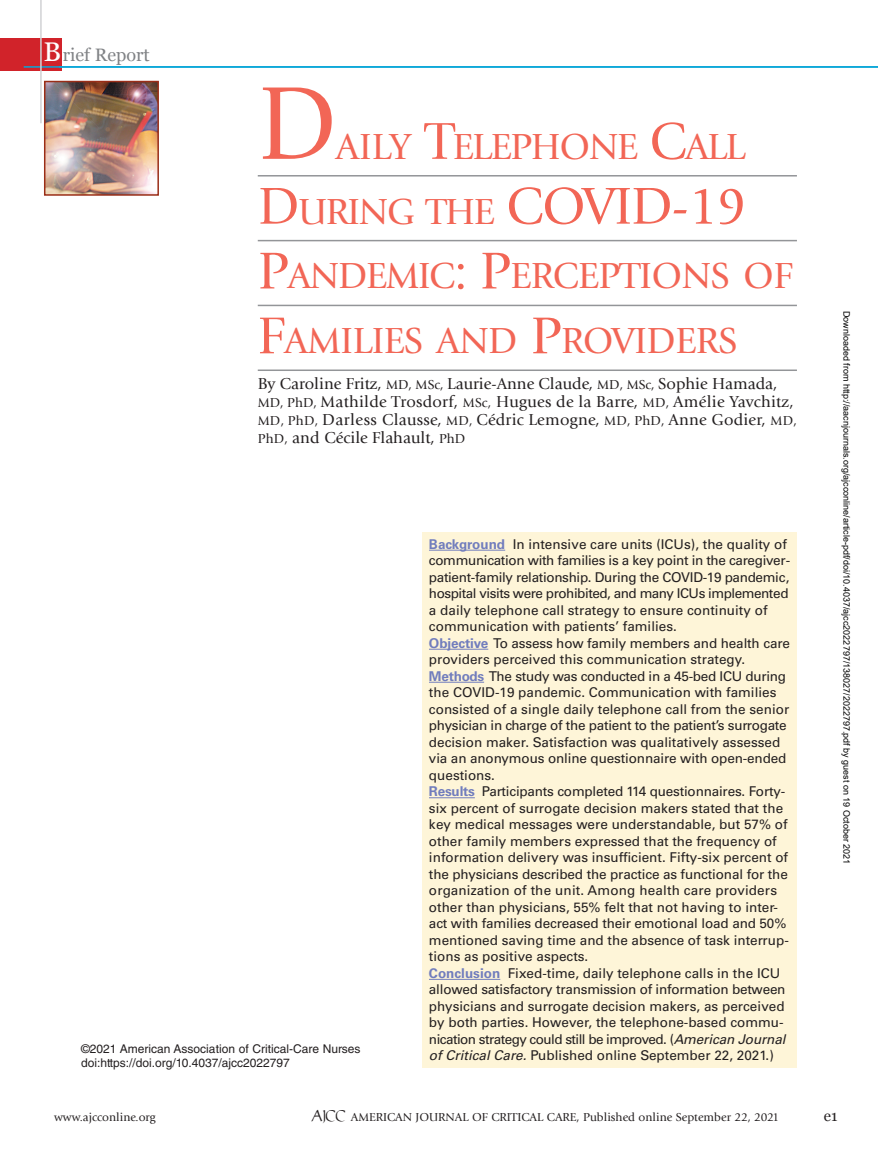
<style>
.page{position:relative;width:878px;height:1175px;background:#fff}
.page>*{position:absolute;margin:0;border:0;box-sizing:border-box;transform-origin:0 0}
.t1{font:108px "Giovanni Std";color:#f26656;scale:.95 1}
.t2{font:54px "Giovanni Std";letter-spacing:-.025em;color:#f26656}
.t3{font:37.8px/64.8px "Giovanni Std";letter-spacing:-.015em;color:#f26656}
.t4{font:37.8px "Giovanni Std";letter-spacing:-.035em;color:#f26656}
.t5{font:18px "Georgia";color:#808285}
.t6{font:16.5px/18px "Giovanni Std";letter-spacing:.015em;color:#231f20}
.t7{font:15px "Georgia";color:#231f20}
.t8{font:13.5px/16.5px "Univers LT Std";color:#231f20}
.t9{font:12px/14.4px "Helvetica LT Std";color:#231f20}
.t10{font:12px "Giovanni Std";color:#231f20}
.t11{font:9px "Arial";color:#000}
.s1{font-size:27px;color:#fff}
.s2{font-size:54px}
.s3{font-size:37.8px}
.s4{font-size:13.5px}
.s5{font-weight:700;color:#717dbd}
.s6{font-style:italic}
.s7{font-family:"Publius";font-size:13.5px}
</style>
<div class="page">
<div style="left:0;top:38px;width:61px;height:32px;background:#d1232a"></div>
<hr style="left:24px;top:66px;width:854px;height:2px;background:#08a6d8">
<hr style="left:40px;top:0;width:2px;height:123px;background:#d1d2d4">
<img style="left:47px;top:84px;width:109px;height:109px">
<div style="left:44px;top:81px;width:115px;height:115px;border:2px solid #9a2d17"></div>
<div style="left:422px;top:532px;width:374px;height:535px;background:#fef5d8"></div>
<hr style="left:429px;top:550px;width:76px;height:1px;background:#717dbd">
<hr style="left:429px;top:649px;width:59px;height:1px;background:#717dbd">
<hr style="left:429px;top:682px;width:55px;height:1px;background:#717dbd">
<hr style="left:429px;top:797px;width:46px;height:1px;background:#717dbd">
<hr style="left:429px;top:979px;width:71px;height:1px;background:#717dbd">
<hr style="left:258px;top:175px;width:538px;height:1px;background:#939598">
<hr style="left:258px;top:240px;width:538px;height:1px;background:#939598">
<hr style="left:258px;top:305px;width:538px;height:1px;background:#939598">
<hr style="left:258px;top:369px;width:538px;height:2px;background:#939598">
<h3 class="t5" style="left:43px;top:42px;width:108px"><span class="s1">B</span>rief Report</h3>
<h1 class="t1" style="left:258px;top:63px;width:86px">D</h1>
<h3 class="t4" style="left:335px;top:125px;width:411px">AILY <span class="s2">T</span>ELEPHONE <span class="s2">C</span>ALL</h3>
<h2 class="t2" style="left:258px;top:176px;width:490px">D<span class="s3">URING THE</span> COVID-19</h2>
<h3 class="t3" style="left:258px;top:244px;width:536px"><span class="s2">P</span>ANDEMIC<span class="s2">: P</span>ERCEPTIONS OF<br><span class="s2">F</span>AMILIES AND <span class="s2">P</span>ROVIDERS</h3>
<p class="t6" style="left:258px;top:375px;width:540px">By Caroline Fritz, <span class="s4">MD, MSc,</span> Laurie-Anne Claude, <span class="s4">MD, MSc,</span> Sophie Hamada, <span class="s4">MD, PhD,</span> Mathilde Trosdorf, <span class="s4">MSc,</span> Hugues de la Barre, <span class="s4">MD,</span> Amélie Yavchitz, <span class="s4">MD, PhD,</span> Darless Clausse, <span class="s4">MD,</span> Cédric Lemogne, <span class="s4">MD, PhD,</span> Anne Godier, <span class="s4">MD, PhD,</span> and Cécile Flahault, <span class="s4">PhD</span></p>
<p class="t9" style="left:81px;top:1041px;width:281px">©2021 American Association of Critical-Care Nurses doi:https://doi.org/10.4037/ajcc2022797</p>
<p class="t8" style="left:429px;top:536px;width:363px"><span class="s5">Background</span> In intensive care units (ICUs), the quality of communication with families is a key point in the caregiver&shy;patient-family relationship. During the COVID-19 pandemic, hospital visits were prohibited, and many ICUs implemented a daily telephone call strategy to ensure continuity of communication with patients’ families.<br><span class="s5">Objective</span> To assess how family members and health care providers perceived this communication strategy.<br><span class="s5">Methods</span> The study was conducted in a 45-bed ICU during the COVID-19 pandemic. Communication with families consisted of a single daily telephone call from the senior physician in charge of the patient to the patient’s surrogate decision maker. Satisfaction was qualitatively assessed via an anonymous online questionnaire with open-ended questions.<br><span class="s5">Results</span> Participants completed 114 questionnaires. Forty&shy;six percent of surrogate decision makers stated that the key medical messages were understandable, but 57% of other family members expressed that the frequency of information delivery was insufficient. Fifty-six percent of the physicians described the practice as functional for the organization of the unit. Among health care providers other than physicians, 55% felt that not having to inter&shy;act with families decreased their emotional load and 50% mentioned saving time and the absence of task interrup&shy;tions as positive aspects.<br><span class="s5">Conclusion</span> Fixed-time, daily telephone calls in the ICU allowed satisfactory transmission of information between physicians and surrogate decision makers, as perceived by both parties. However, the telephone-based commu&shy;nication strategy could still be improved. (<span class="s6">American Journal of Critical Care.</span> Published online September 22, 2021.)</p>
<p class="t11" style="left:850px;top:311px;width:555px;rotate:90deg">Downloaded from http://aacnjournals.org/ajcconline/article-pdf/doi/10.4037/ajcc2022797/138027/2022797.pdf by guest on 19 October 2021</p>
<p class="t10" style="left:54px;top:1110px;width:103px">www.ajcconline.org</p>
<p class="t10" style="left:311px;top:1110px;width:469px"><span class="s7">AJCC</span> AMERICAN JOURNAL OF CRITICAL CARE, Published online September 22, 2021</p>
<p class="t7" style="left:823px;top:1104px;width:15px">e1</p>
</div>
